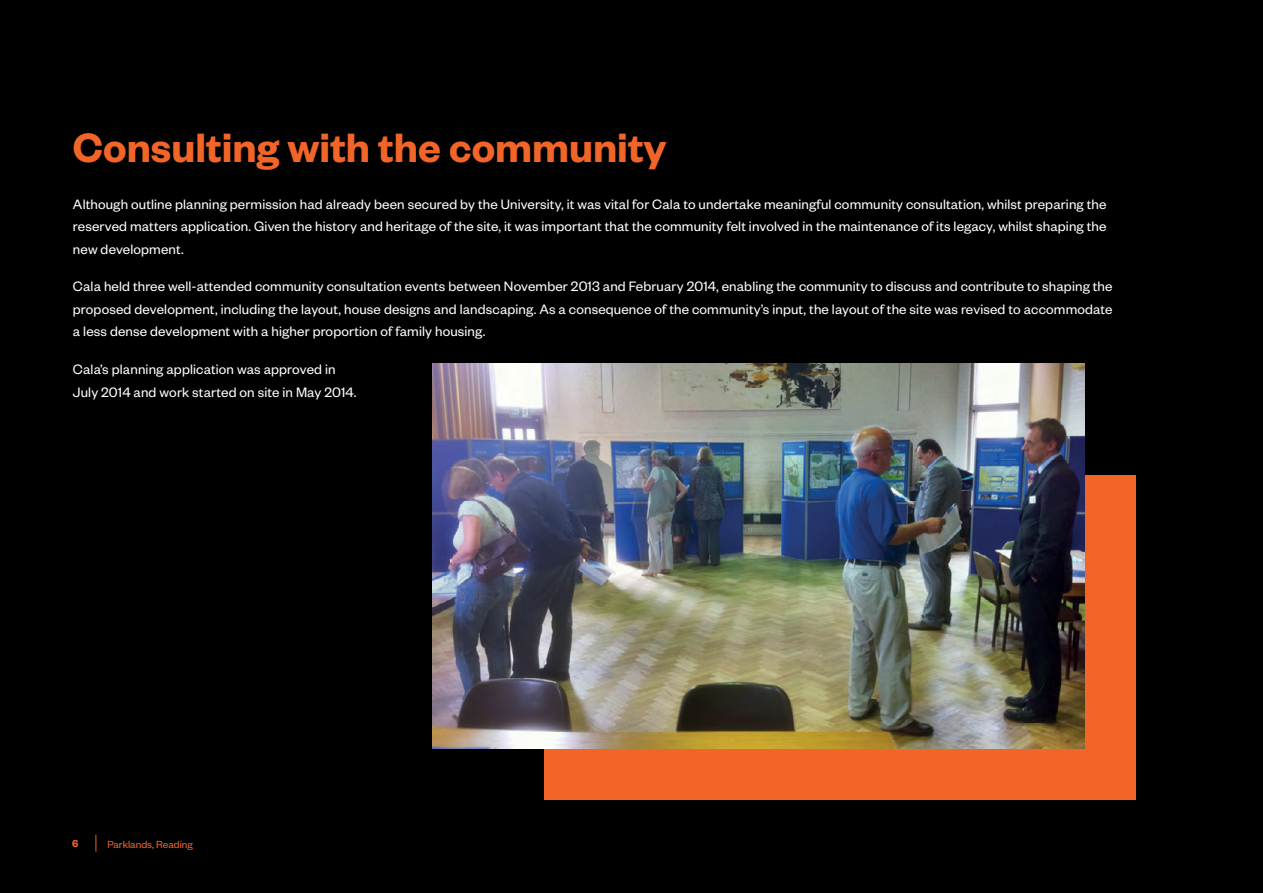
<style>
.page{position:relative;width:1263px;height:893px;background:#000}
.page>*{position:absolute;margin:0;border:0;box-sizing:border-box;transform-origin:0 0}
.t1{font:600 45px "Founders Grotesk";color:#f26529}
.t2{font:15px/22.5px "Founders Grotesk";letter-spacing:.01em;color:#fff;text-align:justify}
.t3{font:11.25px "Founders Grotesk";color:#f26529}
.t4{font:600 11.25px "Founders Grotesk";color:#f26529}
</style>
<div class="page">
<div style="left:544px;top:475px;width:591px;height:324px;background:#f26529"></div>
<img style="left:432px;top:363px;width:652px;height:385px">
<svg style="left:96px;top:835px;width:1px;height:17px"></svg>
<h1 class="t1" style="left:73px;top:119px;width:595px">Consulting with the community</h1>
<p class="t2" style="left:73px;top:192px;width:1035px">Although outline planning permission had already been secured by the University, it was vital for Cala to undertake meaningful community consultation, whilst preparing the reserved matters application. Given the history and heritage of the site, it was important that the community felt involved in the maintenance of its legacy, whilst shaping the new development.</p>
<p class="t2" style="left:73px;top:275px;width:1041px">Cala held three well-attended community consultation events between November 2013 and February 2014, enabling the community to discuss and contribute to shaping the proposed development, including the layout, house designs and landscaping. As a consequence of the community’s input, the layout of the site was revised to accommodate a less dense development with a higher proportion of family housing.</p>
<p class="t2" style="left:73px;top:357px;width:285px">Cala’s planning application was approved in<br>July 2014 and work started on site in May 2014.</p>
<p class="t4" style="left:72px;top:836px;width:8px">6</p>
<p class="t3" style="left:107px;top:837px;width:87px">Parklands, Reading</p>
</div>
